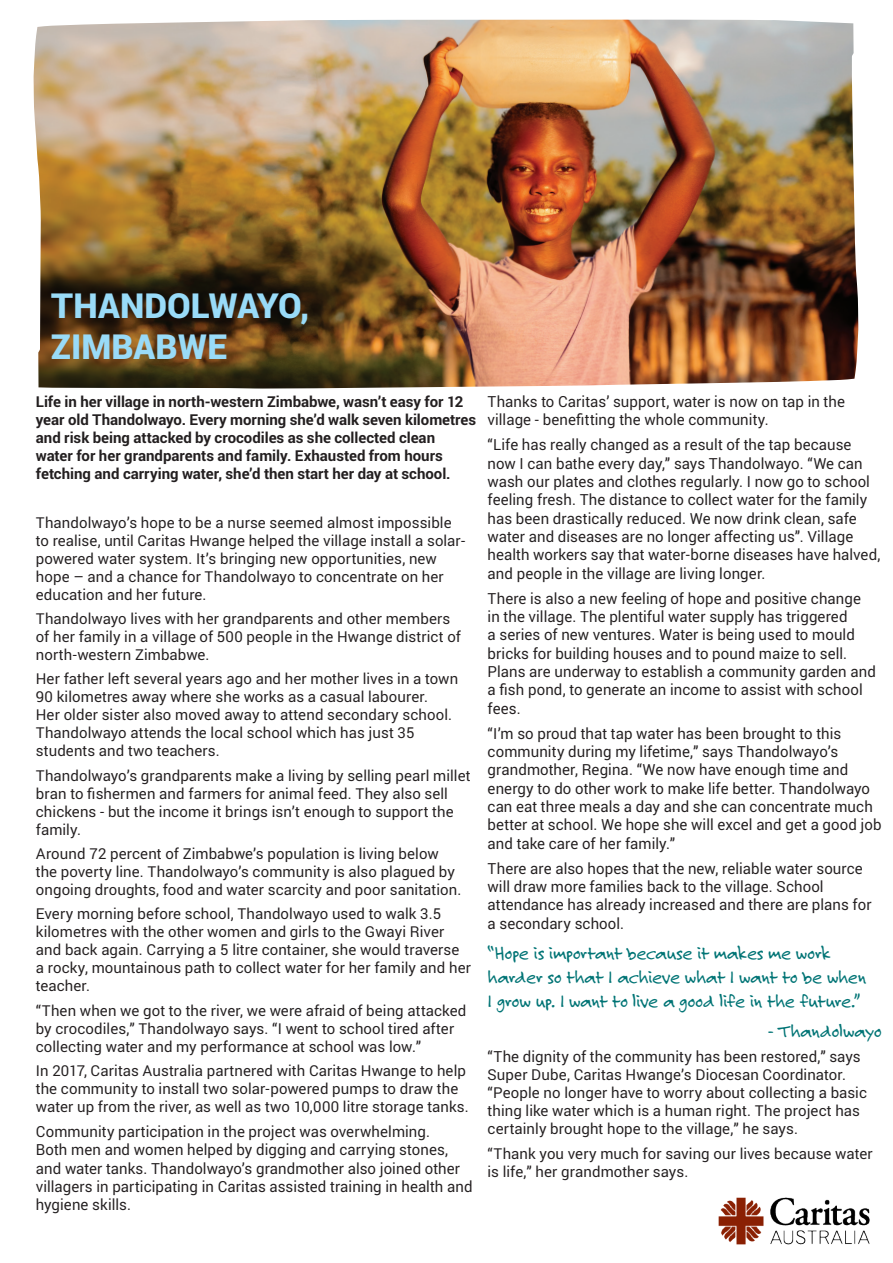
<style>
.page{position:relative;width:893px;height:1263px;background:#fff}
.page>*{position:absolute;margin:0;border:0;box-sizing:border-box;transform-origin:0 0}
.t1{font:900 34.5px/41.4px "Roboto";color:#99dbf8}
.body_copy{font:19.95px/23.9px "Felt Tip Roman";letter-spacing:-.015em;color:#007475}
.body_copy-2{font:15.3px/18.3px "Roboto";letter-spacing:.005em;color:#231f20}
.body_copy-3{font:15px/18px "Roboto";letter-spacing:.005em;color:#231f20}
.body_copy-4{font:700 15px/18px "Roboto";color:#231f20}
</style>
<div class="page">
<img style="left:34px;top:20px;width:824px;height:369px">
<img style="left:718px;top:1197px;width:152px;height:48px">
<p class="t1" style="left:51px;top:283px;width:260px">THANDOLWAYO,<br>ZIMBABWE</p>
<p class="body_copy-4" style="left:36px;top:392px;width:442px">Life in her village in north-western Zimbabwe, wasn’t easy for 12 year old Thandolwayo. Every morning she’d walk seven kilometres and risk being attacked by crocodiles as she collected clean<br>water for her grandparents and family. Exhausted from hours fetching and carrying water, she’d then start her day at school.</p>
<p class="body_copy-3" style="left:36px;top:513px;width:431px">Thandolwayo’s hope to be a nurse seemed almost impossible to realise, until Caritas Hwange helped the village install a solar&shy;powered water system. It’s bringing new opportunities, new hope – and a chance for Thandolwayo to concentrate on her education and her future.</p>
<p class="body_copy-3" style="left:36px;top:609px;width:426px">Thandolwayo lives with her grandparents and other members of her family in a village of 500 people in the Hwange district of north-western Zimbabwe.</p>
<p class="body_copy-3" style="left:36px;top:669px;width:424px">Her father left several years ago and her mother lives in a town 90 kilometres away where she works as a casual labourer.<br>Her older sister also moved away to attend secondary school.<br>Thandolwayo attends the local school which has just 35 students and two teachers.</p>
<p class="body_copy-3" style="left:36px;top:766px;width:436px">Thandolwayo’s grandparents make a living by selling pearl millet bran to fishermen and farmers for animal feed. They also sell chickens - but the income it brings isn’t enough to support the family.</p>
<p class="body_copy-3" style="left:36px;top:844px;width:427px">Around 72 percent of Zimbabwe’s population is living below the poverty line. Thandolwayo’s community is also plagued by ongoing droughts, food and water scarcity and poor sanitation.</p>
<p class="body_copy-3" style="left:36px;top:905px;width:437px">Every morning before school, Thandolwayo used to walk 3.5 kilometres with the other women and girls to the Gwayi River and back again. Carrying a 5 litre container, she would traverse a rocky, mountainous path to collect water for her family and her teacher.</p>
<p class="body_copy-3" style="left:36px;top:1001px;width:432px">“Then when we got to the river, we were afraid of being attacked by crocodiles,” Thandolwayo says. “I went to school tired after collecting water and my performance at school was low.”</p>
<p class="body_copy-3" style="left:36px;top:1061px;width:434px">In 2017, Caritas Australia partnered with Caritas Hwange to help the community to install two solar-powered pumps to draw the water up from the river, as well as two 10,000 litre storage tanks.</p>
<p class="body_copy-2" style="left:36px;top:1122px;width:438px">Community participation in the project was overwhelming.<br>Both men and women helped by digging and carrying stones, and water tanks. Thandolwayo’s grandmother also joined other villagers in participating in Caritas assisted training in health and hygiene skills.</p>
<p class="body_copy-2" style="left:488px;top:392px;width:359px">Thanks to Caritas’ support, water is now on tap in the village - benefitting the whole community.</p>
<p class="body_copy-2" style="left:488px;top:435px;width:394px">“Life has really changed as a result of the tap because now I can bathe every day,” says Thandolwayo. “We can wash our plates and clothes regularly. I now go to school feeling fresh. The distance to collect water for the family has been drastically reduced. We now drink clean, safe water and diseases are no longer affecting us”. Village health workers say that water-borne diseases have halved, and people in the village are living longer.</p>
<p class="body_copy-2" style="left:488px;top:588px;width:390px">There is also a new feeling of hope and positive change in the village. The plentiful water supply has triggered<br>a series of new ventures. Water is being used to mould bricks for building houses and to pound maize to sell.<br>Plans are underway to establish a community garden and a fish pond, to generate an income to assist with school fees.</p>
<p class="body_copy-2" style="left:488px;top:723px;width:396px">“I’m so proud that tap water has been brought to this community during my lifetime,” says Thandolwayo’s grandmother, Regina. “We now have enough time and energy to do other work to make life better. Thandolwayo can eat three meals a day and she can concentrate much better at school. We hope she will excel and get a good job and take care of her family.”</p>
<p class="body_copy-2" style="left:488px;top:858px;width:385px">There are also hopes that the new, reliable water source will draw more families back to the village. School attendance has already increased and there are plans for a secondary school.</p>
<p class="body_copy" style="left:488px;top:941px;width:380px">“Hope is important because it makes me work harder so that I achieve what I want to be when<br>I grow up. I want to live a good life in the future.”</p>
<p class="body_copy" style="left:768px;top:1019px;width:115px">- Thandolwayo</p>
<p class="body_copy-2" style="left:488px;top:1047px;width:375px">“The dignity of the community has been restored,” says</p>
<p class="body_copy-3" style="left:488px;top:1065px;width:381px">Super Dube, Caritas Hwange’s Diocesan Coordinator. “People no longer have to worry about collecting a basic thing like water which is a human right. The project has certainly brought hope to the village,” he says.</p>
<p class="body_copy-3" style="left:488px;top:1144px;width:387px">“Thank you very much for saving our lives because water is life,” her grandmother says.</p>
</div>
